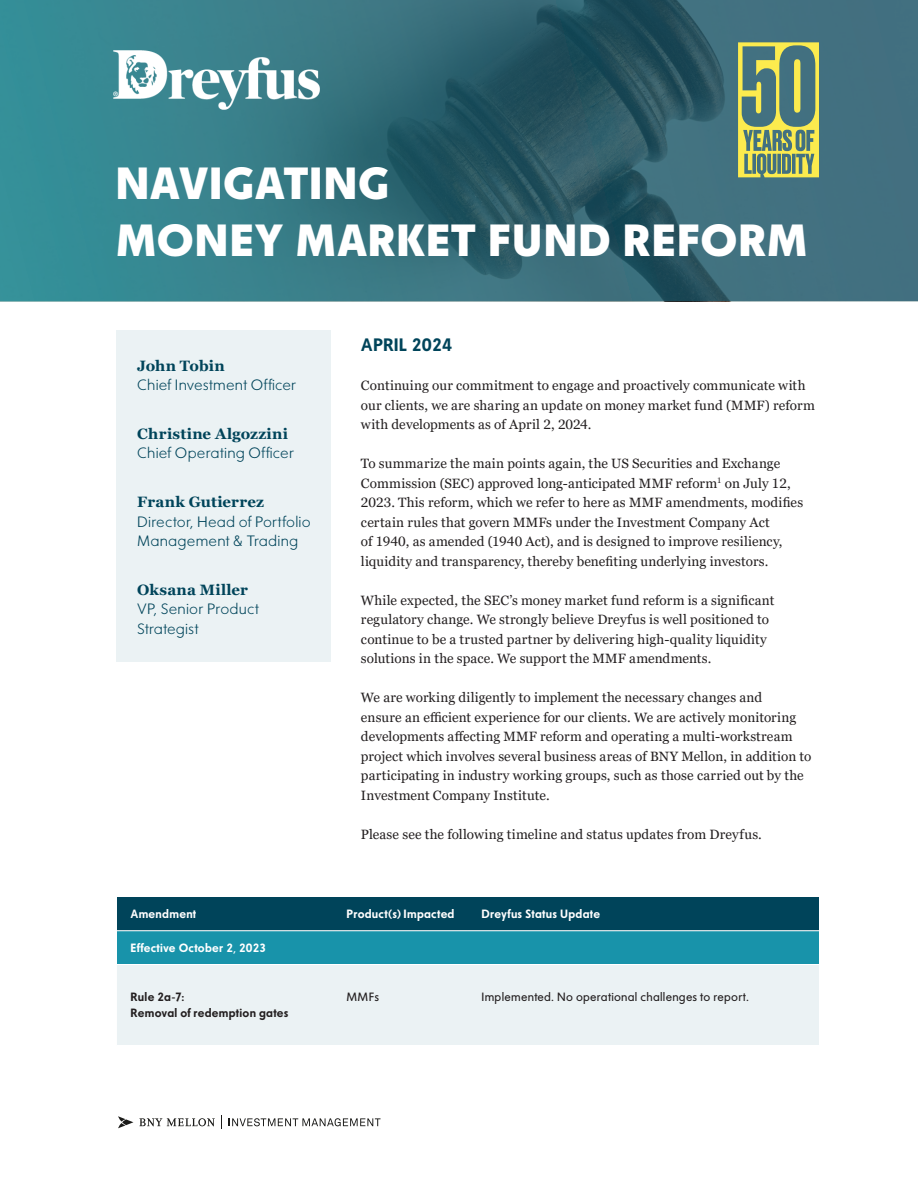
<style>
.page{position:relative;width:918px;height:1188px;background:#fff}
.page>*{position:absolute;margin:0;border:0;box-sizing:border-box;transform-origin:0 0}
.t1{font:700 45px/57px "Primana Pro";color:#fff}
.Section_Header{font:500 18px "Primana Pro";color:#00445a}
.Byline{font:300 15px/19.5px "Primana Pro";letter-spacing:.015em;color:#00445a}
.Body{font:13.5px/19.5px "Georgia Pro";letter-spacing:.01em;color:#231f20}
.Table_Text{font:500 12px "Primana Pro";letter-spacing:.02em;color:#fff}
.Table_Text-2{font:12px "Primana Pro";letter-spacing:.02em;color:#231f20}
.Table_Text-3{font:500 12px/16.5px "Primana Pro";letter-spacing:.02em;color:#231f20}
.s1{font-family:"Georgia Pro";font-weight:700}
</style>
<div class="page">
<svg style="left:0;top:0;width:918px;height:301px;background:#34707c"></svg>
<div style="left:117px;top:331px;width:214px;height:331px;background:#ebf2f4"></div>
<img style="left:114px;top:51px;width:205px;height:59px">
<svg style="left:738px;top:42px;width:81px;height:135px;background:#8da26b"></svg>
<svg style="left:229px;top:1118px;width:152px;height:8px"></svg>
<svg style="left:221px;top:1116px;width:1px;height:13px"></svg>
<svg style="left:118px;top:1116px;width:15px;height:12px"></svg>
<svg style="left:139px;top:1118px;width:76px;height:8px"></svg>
<div style="left:117px;top:897px;width:702px;height:33px;background:#00445a"></div>
<div style="left:117px;top:931px;width:702px;height:33px;background:#1893aa"></div>
<div style="left:117px;top:965px;width:702px;height:80px;background:#ebf2f4"></div>
<p class="t1" style="left:116px;top:155px;width:694px">NAVIGATING<br>MONEY MARKET FUND REFORM</p>
<h1 class="Byline" style="left:137px;top:356px;width:161px"><span class="s1">John Tobin<br></span>Chief Investment Officer</h1>
<h1 class="Byline" style="left:137px;top:424px;width:158px"><span class="s1">Christine Algozzini<br></span>Chief Operating Officer</h1>
<h1 class="Byline" style="left:137px;top:492px;width:175px"><span class="s1">Frank Gutierrez<br></span>Director, Head of Portfolio<br>Management &amp; Trading</h1>
<h1 class="Byline" style="left:137px;top:580px;width:123px"><span class="s1">Oksana Miller<br></span>VP, Senior Product<br>Strategist</h1>
<h1 class="Section_Header" style="left:361px;top:334px;width:93px">APRIL 2024</h1>
<p class="Body" style="left:361px;top:376px;width:455px">Continuing our commitment to engage and proactively communicate with our clients, we are sharing an update on money market fund (MMF) reform with developments as of April 2, 2024.</p>
<p class="Body" style="left:361px;top:454px;width:444px">To summarize the main points again, the US Securities and Exchange Commission (SEC) approved long-anticipated MMF reform<sup>1</sup> on July 12, 2023. This reform, which we refer to here as MMF amendments, modifies certain rules that govern MMFs under the Investment Company Act<br>of 1940, as amended (1940 Act), and is designed to improve resiliency, liquidity and transparency, thereby benefiting underlying investors.</p>
<p class="Body" style="left:361px;top:591px;width:415px">While expected, the SEC’s money market fund reform is a significant regulatory change. We strongly believe Dreyfus is well positioned to continue to be a trusted partner by delivering high-quality liquidity solutions in the space. We support the MMF amendments.</p>
<p class="Body" style="left:361px;top:688px;width:452px">We are working diligently to implement the necessary changes and<br>ensure an efficient experience for our clients. We are actively monitoring developments affecting MMF reform and operating a multi-workstream project which involves several business areas of BNY Mellon, in addition to participating in industry working groups, such as those carried out by the Investment Company Institute.</p>
<p class="Body" style="left:361px;top:825px;width:402px">Please see the following timeline and status updates from Dreyfus.</p>
<p class="Table_Text" style="left:130px;top:907px;width:67px">Amendment</p>
<p class="Table_Text" style="left:346px;top:907px;width:110px">Product(s) Impacted</p>
<p class="Table_Text" style="left:481px;top:907px;width:120px">Dreyfus Status Update</p>
<p class="Table_Text" style="left:130px;top:941px;width:137px">Effective October 2, 2023</p>
<p class="Table_Text-3" style="left:130px;top:988px;width:159px">Rule 2a-7:<br>Removal of redemption gates</p>
<p class="Table_Text-2" style="left:346px;top:989px;width:34px">MMFs</p>
<p class="Table_Text-2" style="left:481px;top:989px;width:269px">Implemented. No operational challenges to report.</p>
</div>
